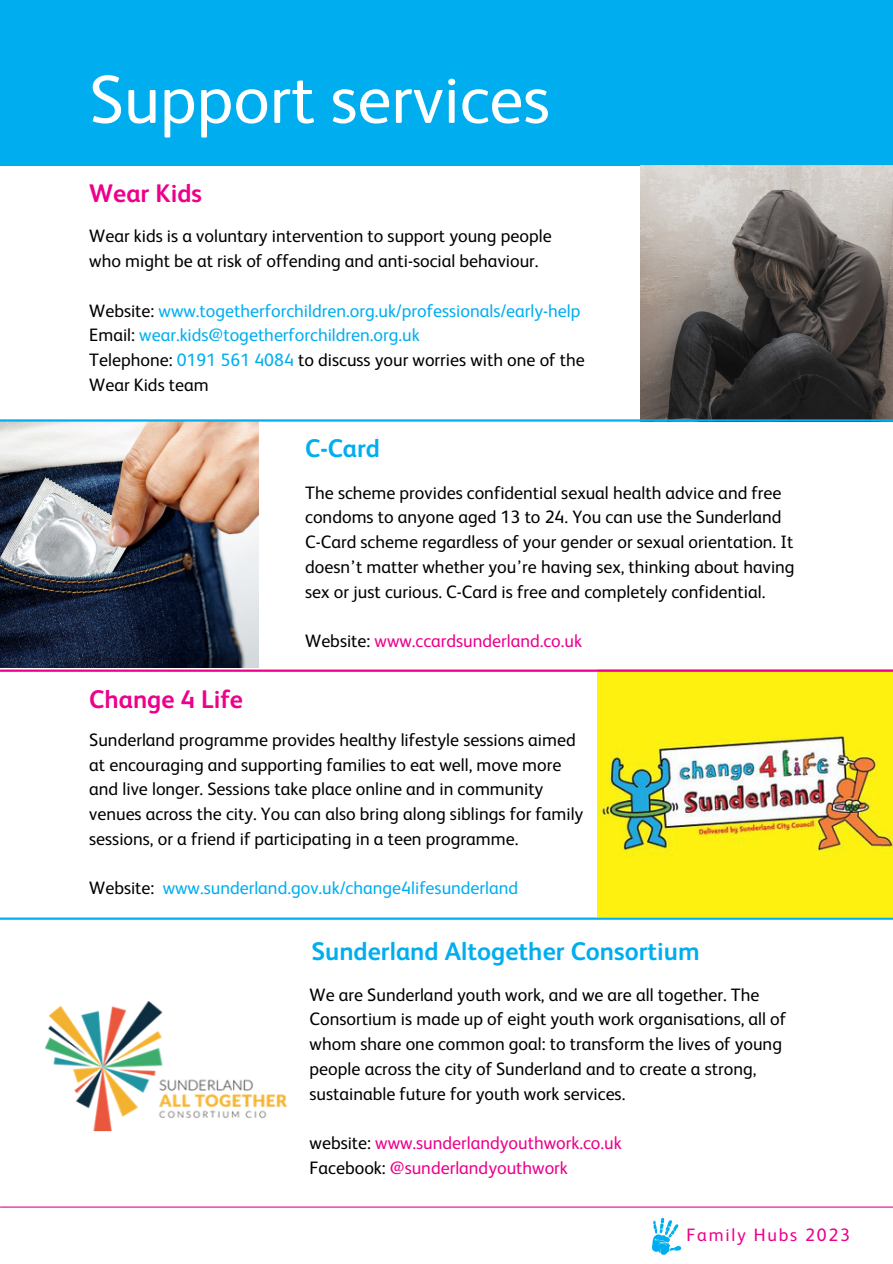
<style>
.page{position:relative;width:893px;height:1264px;background:#fff}
.page>*{position:absolute;margin:0;border:0;box-sizing:border-box;transform-origin:0 0}
.t1{font:68.1px "FS Albert";color:#fff}
.t2{font:700 25.5px "FS Albert";color:#00aeef}
.t3{font:700 25.5px "FS Albert";color:#ec008c}
.t4{font:18px/24.8px "FS Albert";color:#000}
.t5{font:18px/24.8px "FS Albert";color:#00aeef}
.t6{font:18px "FS Albert";color:#ec008c}
.t7{font:18px "FS Albert";letter-spacing:.1em;color:#ec008c}
.s1{color:#000}
.s2{color:#00aeef}
</style>
<div class="page">
<div style="left:0;top:0;width:892px;height:166px;background:#00aeef"></div>
<img style="left:640px;top:166px;width:252px;height:253px">
<img style="left:0;top:421px;width:259px;height:247px">
<hr style="left:0;top:419px;width:892px;height:2px;background:#00aeef">
<hr style="left:0;top:1206px;width:892px;height:1px;background:#ec008c">
<img style="left:597px;top:671px;width:295px;height:246px">
<hr style="left:0;top:669px;width:892px;height:2px;background:#ec008c">
<hr style="left:0;top:917px;width:892px;height:2px;background:#00aeef">
<img style="left:45px;top:1001px;width:241px;height:130px">
<svg style="left:652px;top:1217px;width:29px;height:37px"></svg>
<p class="t1" style="left:89px;top:70px;width:462px">Support services</p>
<p class="t3" style="left:89px;top:182px;width:114px">Wear Kids</p>
<p class="t4" style="left:89px;top:225px;width:464px">Wear kids is a voluntary intervention to support young people who might be at risk of offending and anti-social behaviour.</p>
<p class="t5" style="left:89px;top:299px;width:493px"><span class="s1">Website:</span> www.togetherforchildren.org.uk/professionals/early-help<br><span class="s1">Email:</span> wear.kids@togetherforchildren.org.uk</p>
<p class="t4" style="left:89px;top:349px;width:497px">Telephone: <span class="s2">0191 561 4084</span> to discuss your worries with one of the<br>Wear Kids team</p>
<p class="t2" style="left:305px;top:438px;width:76px">C-Card</p>
<p class="t3" style="left:89px;top:688px;width:155px">Change 4 Life</p>
<p class="t4" style="left:305px;top:481px;width:478px">The scheme provides confidential sexual health advice and free condoms to anyone aged 13 to 24. You can use the Sunderland</p>
<p class="t4" style="left:305px;top:531px;width:491px;text-align:justify">C-Card scheme regardless of your gender or sexual orientation. It doesn’t matter whether you’re having sex, thinking about having sex or just curious. C-Card is free and completely confidential.</p>
<p class="t6" style="left:305px;top:633px;width:278px"><span class="s1">Website:</span> www.ccardsunderland.co.uk</p>
<p class="t4" style="left:89px;top:728px;width:495px">Sunderland programme provides healthy lifestyle sessions aimed at encouraging and supporting families to eat well, move more and live longer. Sessions take place online and in community venues across the city. You can also bring along siblings for family sessions, or a friend if participating in a teen programme.</p>
<p class="t5" style="left:89px;top:877px;width:430px"><span class="s1">Website:</span> www.sunderland.gov.uk/change4lifesunderland</p>
<p class="t2" style="left:311px;top:940px;width:390px">Sunderland Altogether Consortium</p>
<p class="t4" style="left:309px;top:983px;width:478px">We are Sunderland youth work, and we are all together. The Consortium is made up of eight youth work organisations, all of whom share one common goal: to transform the lives of young people across the city of Sunderland and to create a strong, sustainable future for youth work services.</p>
<p class="t6" style="left:309px;top:1135px;width:313px"><span class="s1">website:</span> www.sunderlandyouthwork.co.uk</p>
<p class="t6" style="left:309px;top:1159px;width:260px"><span class="s1">Facebook:</span> @sunderlandyouthwork</p>
<p class="t7" style="left:686px;top:1226px;width:165px">Family Hubs 2023</p>
</div>
